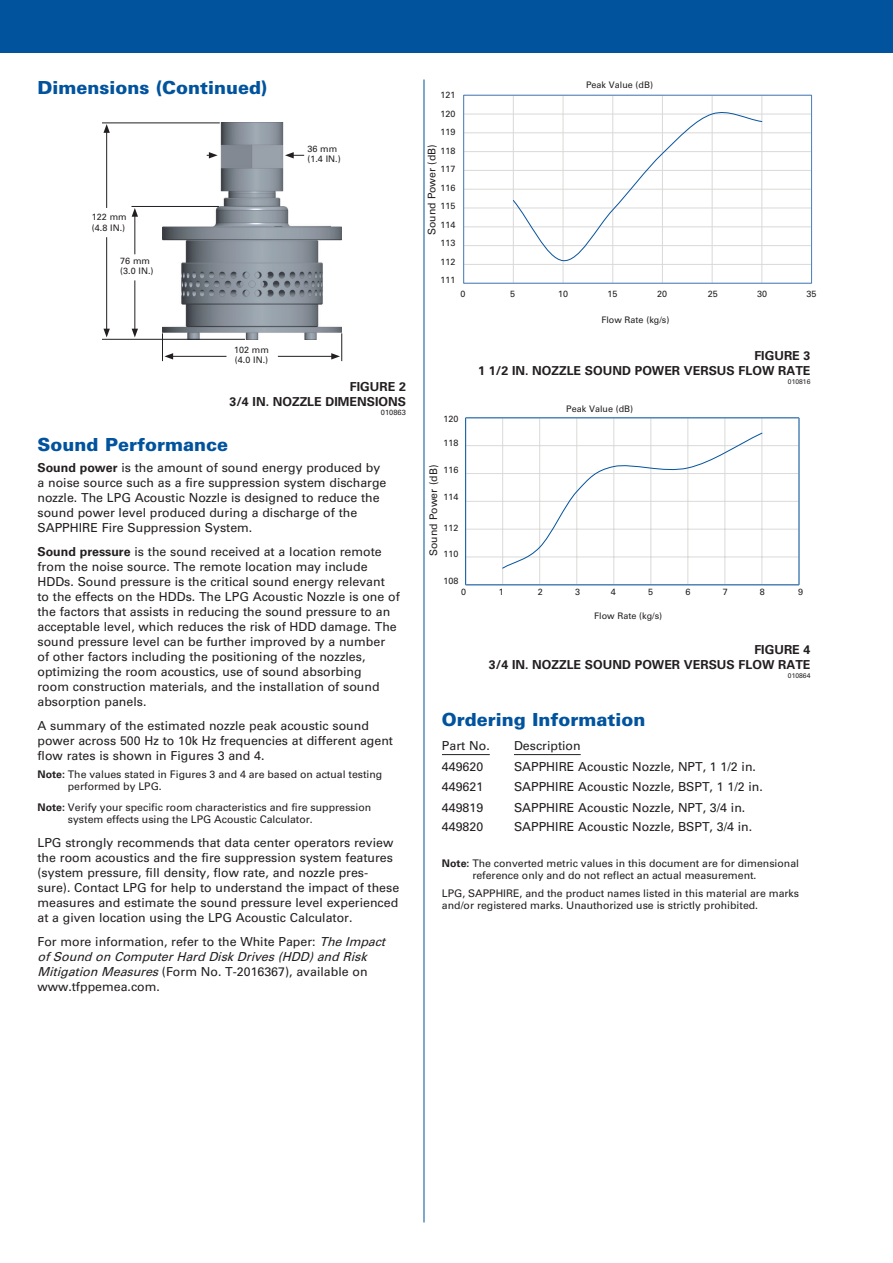
<style>
.page{position:relative;width:893px;height:1263px;background:#fff}
.page>*{position:absolute;margin:0;border:0;box-sizing:border-box;transform-origin:0 0}
._03_12_pt_Blue_Heade{font:900 18px "Univers LT Std";color:#01539e}
._06_Text_8_25{font:12.3px/15px "Univers LT Std";color:#231f20}
._05_Text_1st_Graph{font:12.3px/15px "Univers LT Std";color:#231f20}
._11_Text_-_Letter_Ta{font:12.3px "Univers LT Std";color:#231f20}
._14_Figure_No{font:700 12.3px "Univers LT Std";color:#231f20}
._16_Note_7_pt__type{font:10.5px/12px "Univers LT Std";color:#231f20}
.t1{font:9px/18.5px "Univers LT Std";color:#231f20}
._15___of_Art_Drawing{font:7.5px "Univers LT Std";color:#231f20}
._15___of_Art_Drawing-2{font:6.75px "Univers LT Std";color:#231f20}
.s1{font-weight:700}
.s2{font-style:italic}
</style>
<div class="page">
<div style="left:0;top:0;width:893px;height:52px;background:#01539e"></div>
<hr style="left:424px;top:80px;width:1px;height:1142px;background:#01539e">
<img style="left:163px;top:123px;width:179px;height:216px">
<hr style="left:102px;top:339px;width:143px;height:1px;background:#202024">
<hr style="left:131px;top:206px;width:88px;height:1px;background:#202024">
<hr style="left:102px;top:123px;width:118px;height:1px;background:#202024">
<svg style="left:285px;top:152px;width:19px;height:6px"></svg>
<svg style="left:207px;top:152px;width:11px;height:6px"></svg>
<hr style="left:171px;top:356px;width:55px;height:1px;background:#231f20">
<svg style="left:162px;top:333px;width:11px;height:28px"></svg>
<hr style="left:278px;top:356px;width:56px;height:1px;background:#231f20">
<svg style="left:331px;top:333px;width:11px;height:28px"></svg>
<hr style="left:134px;top:214px;width:1px;height:40px;background:#231f20">
<svg style="left:132px;top:208px;width:6px;height:9px"></svg>
<hr style="left:134px;top:280px;width:1px;height:51px;background:#231f20">
<svg style="left:132px;top:329px;width:6px;height:8px"></svg>
<hr style="left:106px;top:130px;width:1px;height:78px;background:#231f20">
<svg style="left:103px;top:124px;width:7px;height:9px"></svg>
<hr style="left:106px;top:237px;width:1px;height:94px;background:#231f20">
<svg style="left:103px;top:329px;width:7px;height:8px"></svg>
<hr style="left:442px;top:754px;width:48px;height:1px;background:#231f20">
<hr style="left:514px;top:754px;width:67px;height:1px;background:#231f20">
<svg style="left:463px;top:94px;width:350px;height:190px"></svg>
<hr style="left:762px;top:418px;width:1px;height:167px;background:#dbdad9">
<hr style="left:725px;top:418px;width:1px;height:167px;background:#dbdad9">
<hr style="left:687px;top:418px;width:1px;height:167px;background:#dbdad9">
<hr style="left:650px;top:418px;width:1px;height:167px;background:#dbdad9">
<hr style="left:613px;top:418px;width:1px;height:167px;background:#dbdad9">
<hr style="left:576px;top:418px;width:1px;height:167px;background:#dbdad9">
<hr style="left:539px;top:418px;width:1px;height:167px;background:#dbdad9">
<hr style="left:502px;top:418px;width:1px;height:167px;background:#dbdad9">
<hr style="left:466px;top:417px;width:333px;height:1px;background:#dbdad9">
<hr style="left:466px;top:445px;width:333px;height:1px;background:#dbdad9">
<hr style="left:466px;top:473px;width:333px;height:1px;background:#dbdad9">
<hr style="left:466px;top:501px;width:333px;height:1px;background:#dbdad9">
<hr style="left:466px;top:529px;width:333px;height:1px;background:#dbdad9">
<hr style="left:466px;top:557px;width:333px;height:1px;background:#dbdad9">
<svg style="left:502px;top:432px;width:261px;height:137px"></svg>
<hr style="left:466px;top:418px;width:333px;height:1px;background:#01539e">
<hr style="left:799px;top:418px;width:1px;height:167px;background:#01539e">
<hr style="left:466px;top:584px;width:333px;height:1px;background:#01539e">
<hr style="left:465px;top:418px;width:1px;height:167px;background:#01539e">
<p class="_03_12_pt_Blue_Heade" style="left:38px;top:76px;width:231px">Dimensions (Continued)</p>
<p class="t1" style="left:92px;top:212px;width:36px;line-height:10.5px">122 mm (4.8 IN.)</p>
<p class="t1" style="left:120px;top:255px;width:35px;line-height:10.5px">76 mm (3.0 IN.)</p>
<p class="t1" style="left:234px;top:344px;width:36px;line-height:10.5px">102 mm (4.0 IN.)</p>
<p class="t1" style="left:307px;top:143px;width:35px;line-height:10.5px">36 mm (1.4 IN.)</p>
<p class="_14_Figure_No" style="left:350px;top:380px;width:58px">FIGURE 2</p>
<p class="_14_Figure_No" style="left:230px;top:395px;width:178px">3/4 IN. NOZZLE DIMENSIONS</p>
<p class="_15___of_Art_Drawing" style="left:381px;top:408px;width:27px">010863</p>
<p class="_03_12_pt_Blue_Heade" style="left:38px;top:433px;width:192px">Sound Performance</p>
<p class="_05_Text_1st_Graph" style="left:38px;top:460px;width:350px"><span class="s1">Sound power</span> is the amount of sound energy produced by a noise source such as a fire suppression system discharge nozzle. The LPG Acoustic Nozzle is designed to reduce the sound power level produced during a discharge of the SAPPHIRE Fire Suppression System.</p>
<p class="_06_Text_8_25" style="left:38px;top:544px;width:364px"><span class="s1">Sound pressure</span> is the sound received at a location remote from the noise source. The remote location may include HDDs. Sound pressure is the critical sound energy relevant<br>to the effects on the HDDs. The LPG Acoustic Nozzle is one of the factors that assists in reducing the sound pressure to an acceptable level, which reduces the risk of HDD damage. The sound pressure level can be further improved by a number of other factors including the positioning of the nozzles, optimizing the room acoustics, use of sound absorbing<br>room construction materials, and the installation of sound absorption panels.</p>
<p class="_06_Text_8_25" style="left:38px;top:718px;width:357px">A summary of the estimated nozzle peak acoustic sound power across 500 Hz to 10k Hz frequencies at different agent flow rates is shown in Figures 3 and 4.</p>
<p class="_16_Note_7_pt__type" style="left:68px;top:768px;width:316px;text-indent:-30px"><span class="s1">Note:</span> The values stated in Figures 3 and 4 are based on actual testing performed by LPG.</p>
<p class="_16_Note_7_pt__type" style="left:68px;top:801px;width:305px;text-indent:-30px"><span class="s1">Note:</span> Verify your specific room characteristics and fire suppression system effects using the LPG Acoustic Calculator.</p>
<p class="_06_Text_8_25" style="left:38px;top:835px;width:363px">LPG strongly recommends that data center operators review the room acoustics and the fire suppression system features (system pressure, fill density, flow rate, and nozzle pres&shy;sure). Contact LPG for help to understand the impact of these measures and estimate the sound pressure level experienced at a given location using the LPG Acoustic Calculator.</p>
<p class="_06_Text_8_25" style="left:38px;top:934px;width:353px">For more information, refer to the White Paper: <span class="s2">TheImpact ofSound on ComputerHard DiskDrives(HDD)and Risk Mitigation Measures</span>(Form No. T-2016367), available on www.tfppemea.com.</p>
<p class="t1" style="left:441px;top:86px;width:17px;text-align:justify">121<br>120<br>119<br>118<br>117<br>116<br>115<br>114<br>113<br>112<br>111</p>
<p class="_16_Note_7_pt__type" style="left:426px;top:235px;width:93px;rotate:-90deg">Sound Power (dB)</p>
<p class="t1" style="left:586px;top:75px;width:69px">Peak Value (dB)</p>
<p class="t1" style="left:460px;top:284px;width:7px">0</p>
<p class="t1" style="left:510px;top:284px;width:7px">5</p>
<p class="t1" style="left:558px;top:284px;width:12px">10</p>
<p class="t1" style="left:608px;top:284px;width:12px">15</p>
<p class="t1" style="left:657px;top:284px;width:12px">20</p>
<p class="t1" style="left:708px;top:284px;width:12px">25</p>
<p class="t1" style="left:757px;top:284px;width:12px">30</p>
<p class="t1" style="left:806px;top:284px;width:12px">35</p>
<p class="t1" style="left:601px;top:310px;width:70px">Flow Rate (kg/s)</p>
<p class="t1" style="left:443px;top:409px;width:17px">120</p>
<p class="t1" style="left:443px;top:434px;width:17px">118</p>
<p class="_16_Note_7_pt__type" style="left:428px;top:556px;width:93px;rotate:-90deg">Sound Power (dB)</p>
<p class="t1" style="left:443px;top:461px;width:17px">116</p>
<p class="t1" style="left:443px;top:488px;width:17px">114</p>
<p class="t1" style="left:443px;top:519px;width:17px">112</p>
<p class="t1" style="left:443px;top:544px;width:17px">110</p>
<p class="t1" style="left:443px;top:571px;width:17px">108</p>
<p class="_14_Figure_No" style="left:754px;top:348px;width:58px">FIGURE 3</p>
<p class="_14_Figure_No" style="left:478px;top:363px;width:334px">1 1/2 IN. NOZZLE SOUND POWER VERSUS FLOW RATE</p>
<p class="_15___of_Art_Drawing-2" style="left:788px;top:378px;width:24px">010816</p>
<p class="t1" style="left:566px;top:400px;width:69px">Peak Value (dB)</p>
<p class="t1" style="left:461px;top:583px;width:7px">0</p>
<p class="t1" style="left:499px;top:583px;width:7px">1</p>
<p class="t1" style="left:538px;top:583px;width:7px">2</p>
<p class="t1" style="left:575px;top:583px;width:7px">3</p>
<p class="t1" style="left:611px;top:583px;width:7px">4</p>
<p class="t1" style="left:648px;top:583px;width:7px">5</p>
<p class="t1" style="left:685px;top:583px;width:7px">6</p>
<p class="t1" style="left:723px;top:583px;width:7px">7</p>
<p class="t1" style="left:760px;top:583px;width:7px">8</p>
<p class="t1" style="left:798px;top:583px;width:7px">9</p>
<p class="t1" style="left:594px;top:607px;width:70px">Flow Rate (kg/s)</p>
<p class="_14_Figure_No" style="left:754px;top:642px;width:58px">FIGURE 4</p>
<p class="_14_Figure_No" style="left:489px;top:657px;width:323px">3/4 IN. NOZZLE SOUND POWER VERSUS FLOW RATE</p>
<p class="_15___of_Art_Drawing-2" style="left:788px;top:672px;width:24px">010864</p>
<p class="_03_12_pt_Blue_Heade" style="left:442px;top:708px;width:205px">Ordering Information</p>
<p class="_11_Text_-_Letter_Ta" style="left:442px;top:738px;width:49px">Part No.</p>
<p class="_11_Text_-_Letter_Ta" style="left:514px;top:738px;width:68px">Description</p>
<p class="_11_Text_-_Letter_Ta" style="left:442px;top:759px;width:43px">449620</p>
<p class="_11_Text_-_Letter_Ta" style="left:514px;top:759px;width:244px">SAPPHIRE Acoustic Nozzle, NPT, 1 1/2 in.</p>
<p class="_11_Text_-_Letter_Ta" style="left:442px;top:779px;width:43px">449621</p>
<p class="_11_Text_-_Letter_Ta" style="left:514px;top:779px;width:250px">SAPPHIRE Acoustic Nozzle, BSPT, 1 1/2 in.</p>
<p class="_11_Text_-_Letter_Ta" style="left:442px;top:800px;width:43px">449819</p>
<p class="_11_Text_-_Letter_Ta" style="left:514px;top:800px;width:233px">SAPPHIRE Acoustic Nozzle, NPT, 3/4 in.</p>
<p class="_11_Text_-_Letter_Ta" style="left:442px;top:819px;width:43px">449820</p>
<p class="_11_Text_-_Letter_Ta" style="left:514px;top:819px;width:240px">SAPPHIRE Acoustic Nozzle, BSPT, 3/4 in.</p>
<p class="_16_Note_7_pt__type" style="left:472px;top:857px;width:328px;text-indent:-30px"><span class="s1">Note:</span> The converted metric values in this document are for dimensional reference only and do not reflect an actual measurement.</p>
<p class="_16_Note_7_pt__type" style="left:442px;top:887px;width:359px">LPG, SAPPHIRE, and the product names listed in this material are marks and/or registered marks. Unauthorized use is strictly prohibited.</p>
</div>
